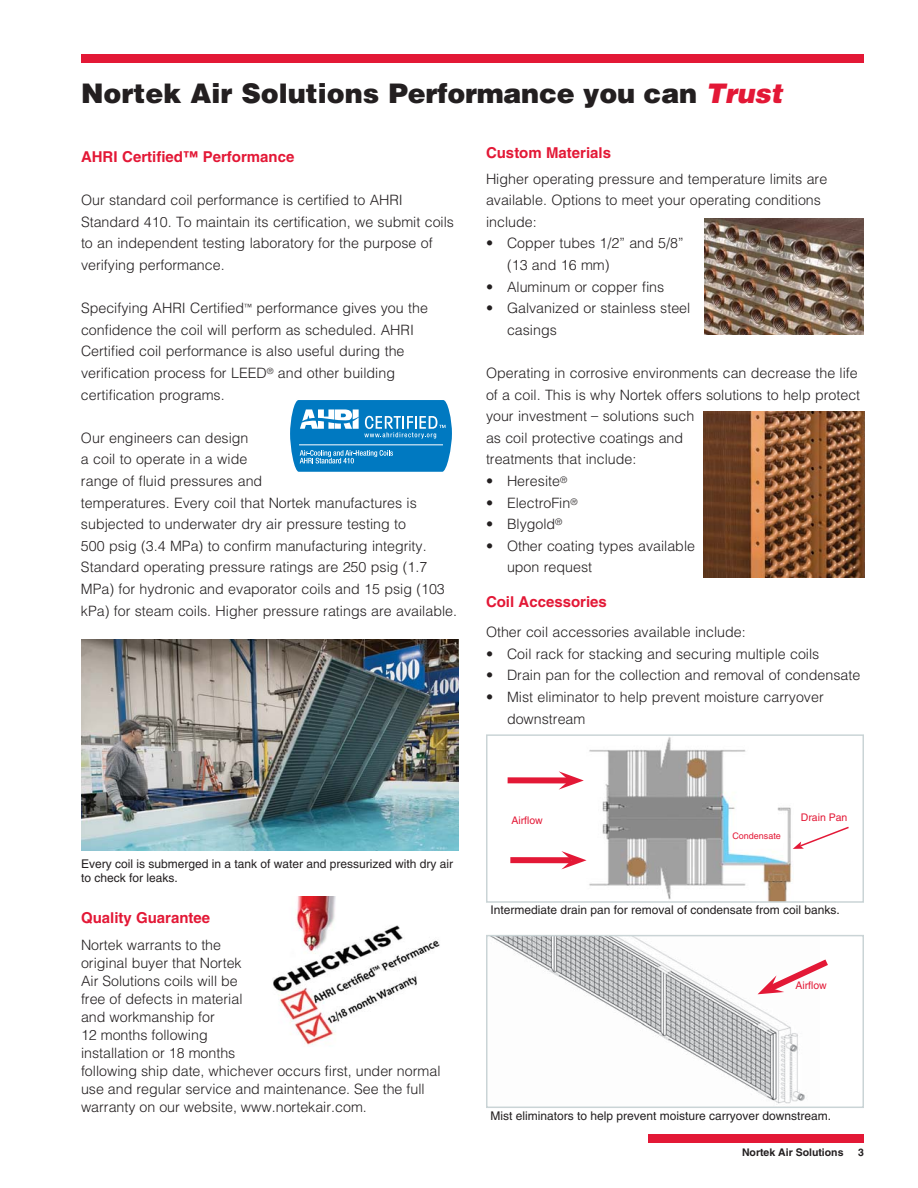
<style>
.page{position:relative;width:918px;height:1188px;background:#fff}
.page>*{position:absolute;margin:0;border:0;box-sizing:border-box;transform-origin:0 0}
.t1{font:900 27px "Helvetica";color:#231f20}
.t2{font:700 15px "Helvetica";color:#e31836}
.t3{font:300 14.25px/21.6px "Helvetica";color:#231f20}
.t4{font:12px/14.4px "Helvetica";color:#231f20}
.t5{font:10.5px "Helvetica";color:#e31836}
.t6{font:700 10.5px "Helvetica";color:#231f20}
.t7{font:9px "Helvetica";color:#e31836}
.s1{font-style:italic;color:#e31836}
</style>
<div class="page">
<div style="left:81px;top:54px;width:783px;height:9px;background:#e31836"></div>
<div style="left:648px;top:1134px;width:216px;height:9px;background:#e31836"></div>
<svg style="left:290px;top:400px;width:162px;height:72px;background:#2d90cb"></svg>
<img style="left:705px;top:219px;width:158px;height:116px">
<img style="left:704px;top:412px;width:161px;height:165px">
<img style="left:81px;top:640px;width:378px;height:210px">
<img style="left:589px;top:737px;width:204px;height:163px">
<div style="left:486px;top:734px;width:378px;height:169px;border:2px solid #cad4d6"></div>
<img style="left:493px;top:938px;width:312px;height:166px">
<div style="left:486px;top:935px;width:378px;height:173px;border:2px solid #cad4d6"></div>
<img style="left:273px;top:897px;width:167px;height:150px">
<svg style="left:758px;top:954px;width:70px;height:42px"></svg>
<div style="left:508px;top:777px;width:61px;height:6px;background:#e31836"></div>
<svg style="left:559px;top:771px;width:25px;height:19px"></svg>
<div style="left:510px;top:857px;width:62px;height:6px;background:#e31836"></div>
<svg style="left:561px;top:851px;width:26px;height:18px"></svg>
<svg style="left:793px;top:826px;width:56px;height:23px"></svg>
<h1 class="t1" style="left:81px;top:83px;width:703px">Nortek Air Solutions Performance you can <span class="s1">Trust</span></h1>
<p class="t2" style="left:81px;top:151px;width:215px">AHRI Certified™ Performance</p>
<p class="t3" style="left:81px;top:191px;width:375px">Our standard coil performance is certified to AHRI Standard 410. To maintain its certification, we submit coils to an independent testing laboratory for the purpose of verifying performance.</p>
<p class="t3" style="left:81px;top:299px;width:348px">Specifying AHRI Certified<sup>™</sup> performance gives you the confidence the coil will perform as scheduled. AHRI Certified coil performance is also useful during the verification process for LEED<sup>®</sup> and other building certification programs.</p>
<p class="t3" style="left:81px;top:428px;width:378px">Our engineers can design<br>a coil to operate in a wide<br>range of fluid pressures and<br>temperatures. Every coil that Nortek manufactures is subjected to underwater dry air pressure testing to<br>500 psig (3.4 MPa) to confirm manufacturing integrity.<br>Standard operating pressure ratings are 250 psig (1.7<br>MPa) for hydronic and evaporator coils and 15 psig (103 kPa) for steam coils. Higher pressure ratings are available.</p>
<p class="t2" style="left:486px;top:147px;width:127px">Custom Materials</p>
<p class="t3" style="left:486px;top:169px;width:343px">Higher operating pressure and temperature limits are available. Options to meet your operating conditions include:</p>
<p class="t3" style="left:507px;top:234px;width:178px;text-indent:-21px">• Copper tubes 1/2” and 5/8” (13 and 16 mm)</p>
<p class="t3" style="left:486px;top:277px;width:180px">• Aluminum or copper fins</p>
<p class="t3" style="left:507px;top:299px;width:185px;text-indent:-21px">• Galvanized or stainless steel casings</p>
<p class="t3" style="left:486px;top:364px;width:376px">Operating in corrosive environments can decrease the life of a coil. This is why Nortek offers solutions to help protect your investment _ solutions such<br>as coil protective coatings and<br>treatments that include:</p>
<p class="t3" style="left:486px;top:472px;width:83px">• Heresite<sup>®</sup></p>
<p class="t3" style="left:486px;top:493px;width:93px">• ElectroFin<sup>®</sup></p>
<p class="t3" style="left:486px;top:515px;width:78px">• Blygold<sup>®</sup></p>
<p class="t3" style="left:507px;top:536px;width:190px;text-indent:-21px">• Other coating types available upon request</p>
<p class="t2" style="left:486px;top:596px;width:122px">Coil Accessories</p>
<p class="t3" style="left:486px;top:623px;width:261px">Other coil accessories available include:</p>
<p class="t3" style="left:486px;top:644px;width:335px">• Coil rack for stacking and securing multiple coils</p>
<p class="t3" style="left:486px;top:666px;width:376px">• Drain pan for the collection and removal of condensate</p>
<p class="t3" style="left:507px;top:688px;width:318px;text-indent:-21px">• Mist eliminator to help prevent moisture carryover downstream</p>
<p class="t4" style="left:81px;top:857px;width:374px">Every coil is submerged in a tank of water and pressurized with dry air to check for leaks.</p>
<p class="t2" style="left:81px;top:912px;width:131px">Quality Guarantee</p>
<p class="t3" style="left:81px;top:937px;width:361px;line-height:18px">Nortek warrants to the<br>original buyer that Nortek<br>Air Solutions coils will be<br>free of defects in material<br>and workmanship for<br>12 months following<br>installation or 18 months<br>following ship date, whichever occurs first, under normal use and regular service and maintenance. See the full warranty on our website, www.nortekair.com.</p>
<p class="t5" style="left:511px;top:816px;width:33px">Airflow</p>
<p class="t7" style="left:732px;top:832px;width:50px">Condensate</p>
<p class="t5" style="left:801px;top:813px;width:48px">Drain Pan</p>
<p class="t4" style="left:490px;top:904px;width:351px">Intermediate drain pan for removal of condensate from coil banks.</p>
<p class="t5" style="left:795px;top:982px;width:33px">Airflow</p>
<p class="t4" style="left:490px;top:1109px;width:342px">Mist eliminators to help prevent moisture carryover downstream.</p>
<p class="t6" style="left:742px;top:1148px;width:103px">Nortek Air Solutions</p>
<p class="t6" style="left:858px;top:1148px;width:7px">3</p>
</div>
